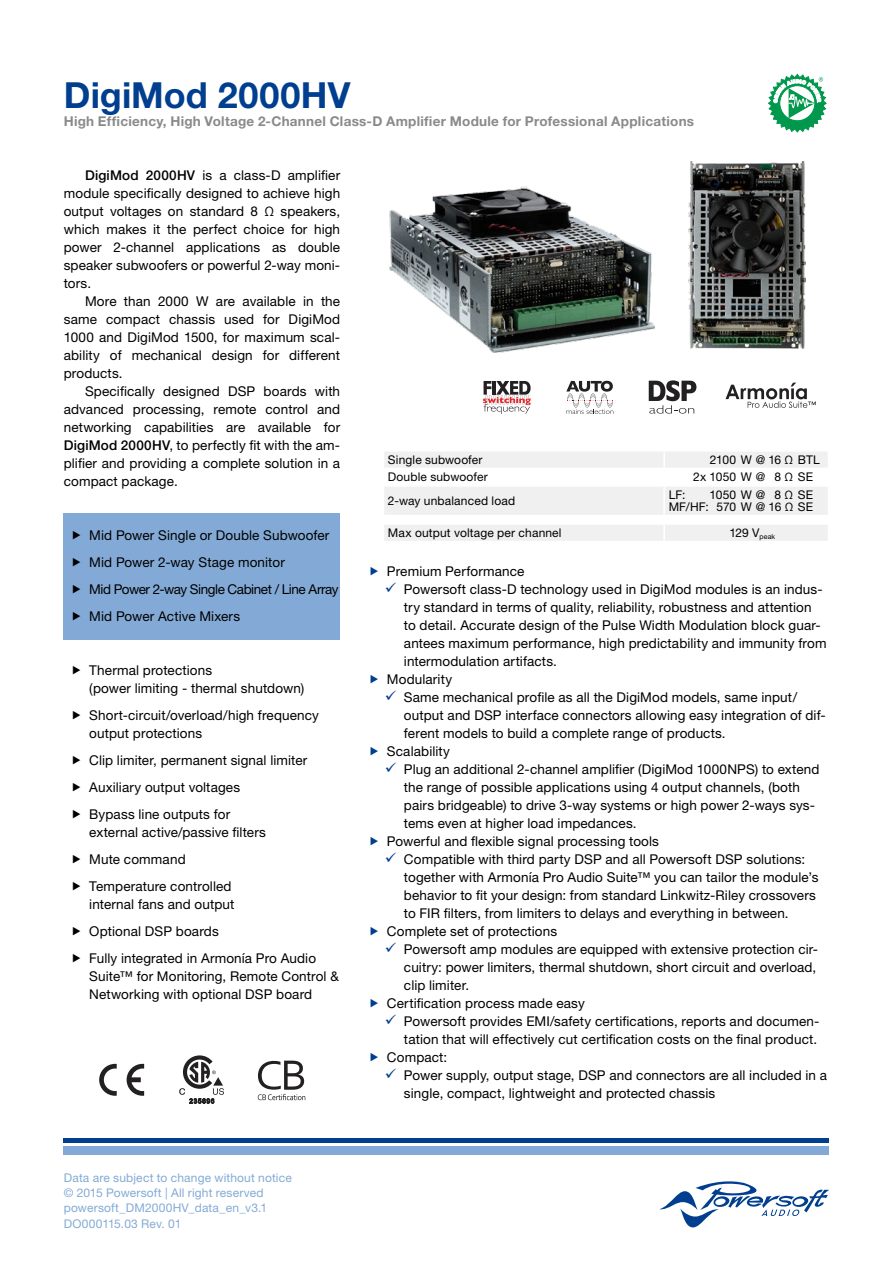
<style>
.page{position:relative;width:893px;height:1263px;background:#fff}
.page>*{position:absolute;margin:0;border:0;box-sizing:border-box;transform-origin:0 0}
.t1{font:700 36px "Helvetica Neue LT Std";letter-spacing:.005em;color:#003e90}
.t2{font:13.5px/18px "Helvetica Neue LT Std";letter-spacing:.01em;color:#000}
.t3{font:700 13.5px "Helvetica Neue LT Std";letter-spacing:.02em;color:#888b89}
.t4{font:12px "Helvetica Neue LT Std";letter-spacing:.01em;color:#000}
.t5{font:12px/15.1px "Helvetica Neue LT Std";letter-spacing:.015em;color:#83aad6}
.s1{font-weight:500}
</style>
<div class="page">
<hr style="left:64px;top:1138px;width:765px;height:4px;background:#003e90">
<div style="left:64px;top:1146px;width:765px;height:9px;background:#83aad6"></div>
<svg style="left:659px;top:1181px;width:170px;height:47px"></svg>
<svg style="left:768px;top:74px;width:58px;height:58px"></svg>
<div style="left:64px;top:513px;width:276px;height:126px;background:#83aad6"></div>
<svg style="left:483px;top:381px;width:48px;height:33px"></svg>
<svg style="left:566px;top:381px;width:48px;height:33px"></svg>
<svg style="left:649px;top:380px;width:47px;height:34px"></svg>
<svg style="left:725px;top:383px;width:91px;height:25px"></svg>
<svg style="left:258px;top:1060px;width:47px;height:40px"></svg>
<svg style="left:99px;top:1064px;width:18px;height:32px"></svg>
<svg style="left:127px;top:1064px;width:17px;height:32px"></svg>
<svg style="left:179px;top:1055px;width:45px;height:48px"></svg>
<img style="left:389px;top:187px;width:266px;height:165px">
<img style="left:689px;top:161px;width:117px;height:187px">
<svg style="left:384px;top:452px;width:444px;height:89px"></svg>
<h1 class="t1" style="left:64px;top:73px;width:288px">DigiMod 2000HV</h1>
<p class="t3" style="left:64px;top:113px;width:632px">High Efficiency, High Voltage 2-Channel Class-D Amplifier Module for Professional Applications</p>
<p class="t2" style="left:64px;top:166px;width:278px;text-align:justify;text-indent:21px"><span class="s1">DigiMod 2000HV</span> is a class-D amplifier module specifically designed to achieve high output voltages on standard 8</p>
<p class="t2" style="left:64px;top:202px;width:278px;text-align:justify;text-indent:217px">speakers, which makes it the perfect choice for high power 2-channel applications as double speaker subwoofers or powerful 2-way moni&shy;tors.</p>
<p class="t2" style="left:64px;top:292px;width:278px;text-align:justify;text-indent:21px">More than 2000 W are available in the same compact chassis used for DigiMod 1000 and DigiMod 1500, for maximum scal&shy;ability of mechanical design for different products.</p>
<p class="t2" style="left:64px;top:382px;width:278px;text-align:justify;text-indent:21px">Specifically designed DSP boards with advanced processing, remote control and networking capabilities are available for <span class="s1">DigiMod 2000HV</span>, to perfectly fit with the am&shy;plifier and providing a complete solution in a compact package.</p>
<p class="t2" style="left:89px;top:522px;width:251px;line-height:27px">Mid Power Single or Double Subwoofer Mid Power 2-way Stage monitor<br>Mid Power 2-way Single Cabinet / Line Array Mid Power Active Mixers</p>
<p class="t2" style="left:89px;top:661px;width:216px">Thermal protections<br>(power limiting - thermal shutdown)</p>
<p class="t2" style="left:89px;top:706px;width:231px">Short-circuit/overload/high frequency output protections</p>
<p class="t2" style="left:89px;top:746px;width:220px;line-height:27px">Clip limiter, permanent signal limiter<br>Auxiliary output voltages<br>Bypass line outputs for</p>
<p class="t2" style="left:89px;top:818px;width:178px;line-height:27px">external active/passive filters<br>Mute command<br>Temperature controlled</p>
<p class="t2" style="left:89px;top:890px;width:228px;line-height:27px">internal fans and output<br>Optional DSP boards<br>Fully integrated in Armonía Pro Audio</p>
<p class="t2" style="left:89px;top:967px;width:251px">Suite™ for Monitoring, Remote Control &amp;<br>Networking with optional DSP board</p>
<p class="t5" style="left:64px;top:1170px;width:230px">Data are subject to change without notice © 2015 Powersoft | All right reserved powersoft_DM2000HV_data_en_v3.1<br>DO000115.03 Rev. 01</p>
<p class="t4" style="left:388px;top:452px;width:96px">Single subwoofer</p>
<p class="t4" style="left:710px;top:452px;width:73px">2100 W @ 16</p>
<p class="t4" style="left:798px;top:452px;width:24px">BTL</p>
<p class="t4" style="left:388px;top:470px;width:101px">Double subwoofer</p>
<p class="t4" style="left:693px;top:470px;width:90px">2x 1050 W @ 8</p>
<p class="t4" style="left:798px;top:470px;width:17px">SE</p>
<p class="t4" style="left:388px;top:494px;width:129px">2-way unbalanced load</p>
<p class="t4" style="left:669px;top:488px;width:18px">LF:</p>
<p class="t4" style="left:710px;top:488px;width:73px">1050 W @ 8</p>
<p class="t4" style="left:798px;top:488px;width:17px">SE</p>
<p class="t4" style="left:669px;top:500px;width:114px">MF/HF: 570 W @ 16</p>
<p class="t4" style="left:798px;top:500px;width:17px">SE</p>
<p class="t4" style="left:388px;top:526px;width:175px">Max output voltage per channel</p>
<p class="t4" style="left:729px;top:526px;width:47px">129 V<sub>peak</sub></p>
<p class="t2" style="left:387px;top:562px;width:139px">Premium Performance</p>
<p class="t2" style="left:404px;top:580px;width:420px">Powersoft class-D technology used in DigiMod modules is an indus-</p>
<p class="t2" style="left:404px;top:598px;width:409px">try standard in terms of quality, reliability, robustness and attention</p>
<p class="t2" style="left:404px;top:616px;width:418px">to detail. Accurate design of the Pulse Width Modulation block guar-</p>
<p class="t2" style="left:404px;top:634px;width:424px">antees maximum performance, high predictability and immunity from</p>
<p class="t2" style="left:404px;top:652px;width:154px">intermodulation artifacts.</p>
<p class="t2" style="left:387px;top:670px;width:67px">Modularity</p>
<p class="t2" style="left:404px;top:688px;width:395px">Same mechanical profile as all the DigiMod models, same input/</p>
<p class="t2" style="left:404px;top:706px;width:423px">output and DSP interface connectors allowing easy integration of dif-</p>
<p class="t2" style="left:404px;top:724px;width:323px">ferent models to build a complete range of products.</p>
<p class="t2" style="left:387px;top:742px;width:64px">Scalability</p>
<p class="t2" style="left:404px;top:760px;width:417px">Plug an additional 2-channel amplifier (DigiMod 1000NPS) to extend</p>
<p class="t2" style="left:404px;top:778px;width:397px">the range of possible applications using 4 output channels, (both</p>
<p class="t2" style="left:404px;top:796px;width:413px">pairs bridgeable) to drive 3-way systems or high power 2-ways sys-</p>
<p class="t2" style="left:404px;top:814px;width:234px">tems even at higher load impedances.</p>
<p class="t2" style="left:387px;top:832px;width:273px">Powerful and flexible signal processing tools</p>
<p class="t2" style="left:404px;top:850px;width:403px">Compatible with third party DSP and all Powersoft DSP solutions:</p>
<p class="t2" style="left:404px;top:868px;width:416px">together with Armonía Pro Audio Suite™ you can tailor the module’s</p>
<p class="t2" style="left:404px;top:886px;width:413px">behavior to fit your design: from standard Linkwitz-Riley crossovers</p>
<p class="t2" style="left:404px;top:904px;width:386px">to FIR filters, from limiters to delays and everything in between.</p>
<p class="t2" style="left:387px;top:922px;width:172px">Complete set of protections</p>
<p class="t2" style="left:404px;top:940px;width:416px">Powersoft amp modules are equipped with extensive protection cir-</p>
<p class="t2" style="left:404px;top:958px;width:414px">cuitry: power limiters, thermal shutdown, short circuit and overload,</p>
<p class="t2" style="left:404px;top:976px;width:67px">clip limiter.</p>
<p class="t2" style="left:387px;top:994px;width:199px">Certification process made easy</p>
<p class="t2" style="left:404px;top:1012px;width:417px">Powersoft provides EMI/safety certifications, reports and documen-</p>
<p class="t2" style="left:404px;top:1030px;width:415px">tation that will effectively cut certification costs on the final product.</p>
<p class="t2" style="left:387px;top:1048px;width:62px">Compact:</p>
<p class="t2" style="left:404px;top:1066px;width:425px">Power supply, output stage, DSP and connectors are all included in a</p>
<p class="t2" style="left:404px;top:1084px;width:313px">single, compact, lightweight and protected chassis</p>
</div>
